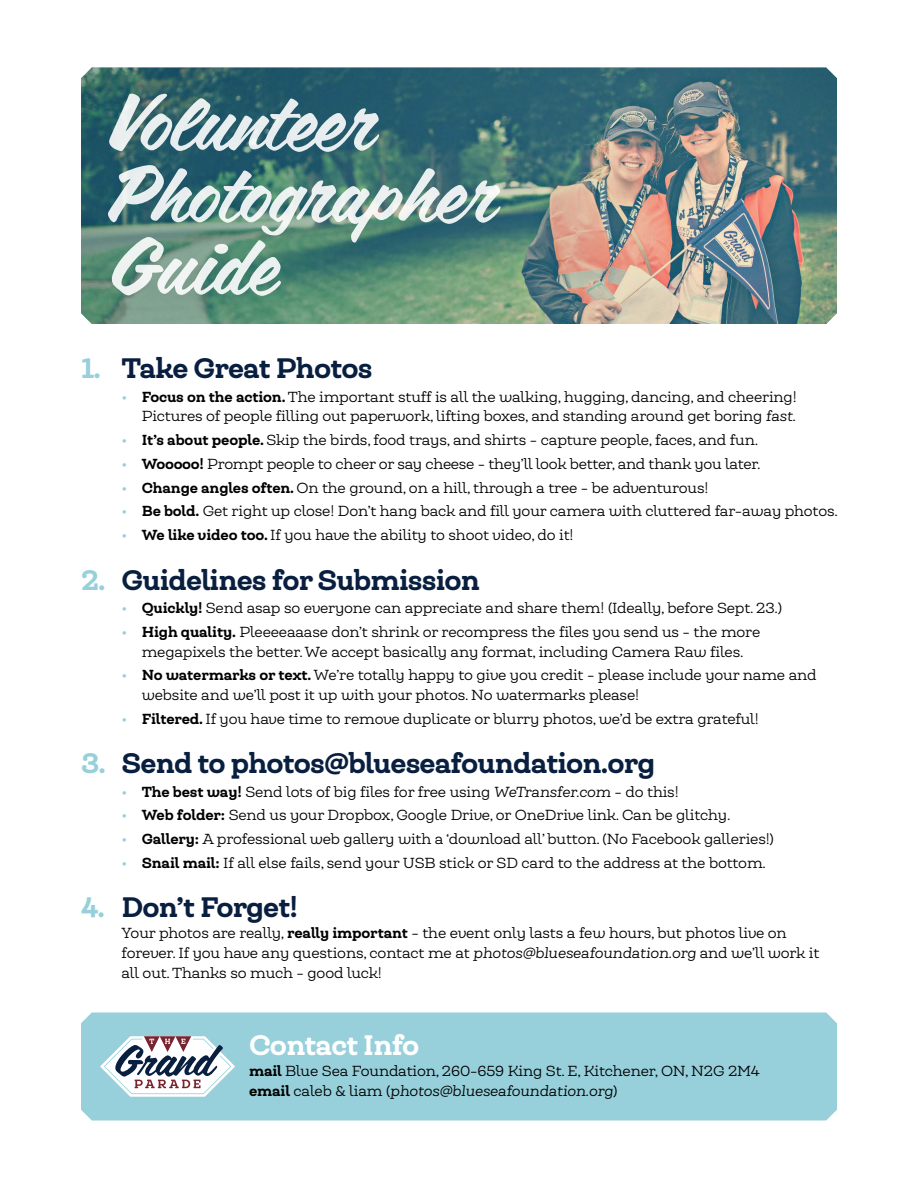
<style>
.page{position:relative;width:918px;height:1188px;background:#fff}
.page>*{position:absolute;margin:0;border:0;box-sizing:border-box;transform-origin:0 0}
.t1{font:78px/72px "Coffee Service";letter-spacing:.01em;color:#fff}
.t2{font:900 27px "Queulat Alt Soft";letter-spacing:-.03em;color:#091f40}
.t3{font:900 27px "Queulat Alt Soft";letter-spacing:-.03em;color:#fff}
.t4{font:13.95px/19.5px "Queulat Alt Soft";letter-spacing:-.01em;color:#000}
.s1{color:#97d0db}
.s2{font-weight:900}
.s3{font-style:italic}
</style>
<div class="page">
<img style="left:81px;top:68px;width:756px;height:256px">
<div style="left:81px;top:1012px;width:756px;height:108px;background:#97d0db"></div>
<svg style="left:100px;top:1036px;width:135px;height:61px"></svg>
<h1 class="t1" style="left:110px;top:91px;width:393px">Volunteer<br>Photographer<br>Guide</h1>
<h2 class="t2" style="left:81px;top:350px;width:293px"><span class="s1">1.</span> Take Great Photos</h2>
<p class="t4" style="left:122px;top:387px;width:677px;text-align:right"><span class="s1">•</span> <span class="s2">Focus on the action.</span> The important stuff is all the walking, hugging, dancing, and cheering!<br>Pictures of people filling out paperwork, lifting boxes, and standing around get boring <span class="s3">fast</span>.</p>
<p class="t4" style="left:122px;top:430px;width:638px"><span class="s1">•</span> <span class="s2">It’s about people.</span> Skip the birds, food trays, and shirts - capture people, faces, and fun.</p>
<p class="t4" style="left:122px;top:454px;width:641px"><span class="s1">•</span> <span class="s2">Wooooo!</span> Prompt people to cheer or say cheese - they’ll look better, and thank you later.</p>
<p class="t4" style="left:122px;top:478px;width:588px"><span class="s1">•</span> <span class="s2">Change angles often.</span> On the ground, on a hill, through a tree - be adventurous!</p>
<p class="t4" style="left:122px;top:501px;width:718px"><span class="s1">•</span> <span class="s2">Be bold.</span> Get right up close! Don’t hang back and fill your camera with cluttered far-away photos.</p>
<p class="t4" style="left:122px;top:525px;width:454px"><span class="s1">•</span> <span class="s2">We like video too.</span> If you have the ability to shoot video, do it!</p>
<h2 class="t2" style="left:81px;top:561px;width:401px"><span class="s1">2.</span> Guidelines for Submission</h2>
<p class="t4" style="left:122px;top:598px;width:662px"><span class="s1">•</span> <span class="s2">Quickly!</span> Send asap so everyone can appreciate and share them! (Ideally, before Sept. 23.)</p>
<p class="t4" style="left:122px;top:622px;width:640px;text-align:center"><span class="s1">•</span> <span class="s2">High quality.</span> Pleeeeaaase don’t shrink or recompress the files you send us - the more megapixels the better. We accept basically any format, including Camera Raw files.</p>
<p class="t4" style="left:142px;top:665px;width:676px;text-indent:-20px"><span class="s1">•</span> <span class="s2">No watermarks or text.</span> We’re totally happy to give you credit - please include your name and website and we’ll post it up with your photos. No watermarks please!</p>
<p class="t4" style="left:122px;top:708px;width:639px"><span class="s1">•</span> <span class="s2">Filtered.</span> If you have time to remove duplicate or blurry photos, we’d be extra grateful!</p>
<h2 class="t2" style="left:81px;top:745px;width:576px"><span class="s1">3.</span> Send to photos@blueseafoundation.org</h2>
<p class="t4" style="left:122px;top:782px;width:559px"><span class="s1">•</span> <span class="s2">The best way!</span> Send lots of big files for free using <span class="s3">WeTransfer.com</span> - do this!</p>
<p class="t4" style="left:122px;top:805px;width:610px"><span class="s1">•</span> <span class="s2">Web folder:</span> Send us your Dropbox, Google Drive, or OneDrive link. Can be glitchy.</p>
<p class="t4" style="left:122px;top:829px;width:654px"><span class="s1">•</span> <span class="s2">Gallery:</span> A professional web gallery with a ‘download all’ button. (No Facebook galleries!)</p>
<p class="t4" style="left:122px;top:853px;width:646px"><span class="s1">•</span> <span class="s2">Snail mail:</span> If all else fails, send your USB stick or SD card to the address at the bottom.</p>
<h2 class="t2" style="left:81px;top:889px;width:219px"><span class="s1">4.</span> Don’t Forget!</h2>
<p class="t4" style="left:122px;top:922px;width:699px;line-height:20.2px">Your photos are really, <span class="s2">really important</span> - the event only lasts a few hours, but photos live on forever. If you have any questions, contact me at <span class="s3">photos@blueseafoundation.org</span> and we’ll work it all out. Thanks so much - good luck!</p>
<h2 class="t3" style="left:249px;top:1027px;width:172px">Contact Info</h2>
<p class="t4" style="left:249px;top:1060px;width:512px;line-height:20.2px"><span class="s2">mail</span> Blue Sea Foundation, 260-659 King St. E, Kitchener, ON, N2G 2M4 <span class="s2">email</span> caleb &amp; liam (<span class="s3">photos@blueseafoundation.org</span>)</p>
</div>
